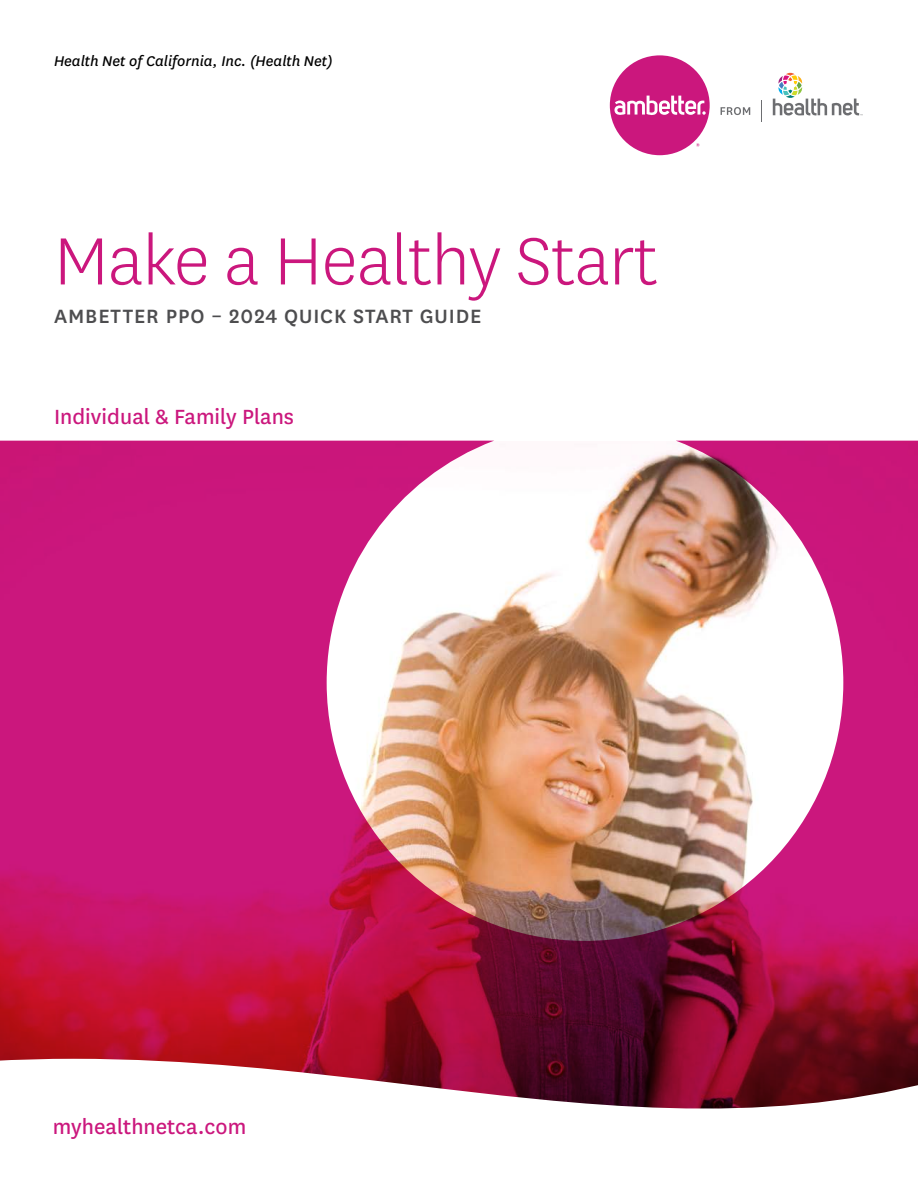
<style>
.page{position:relative;width:918px;height:1188px;background:#fff}
.page>*{position:absolute;margin:0;border:0;box-sizing:border-box;transform-origin:0 0}
.t1{font:300 78px "Centene Sans";letter-spacing:-.01em;color:#cb177d}
.t2{font:24px "Centene Sans";color:#cb177d}
.t3{font:500 22.5px "Centene Sans";letter-spacing:.04em;color:#4d4d4f}
.t4{font:italic 16.5px "Centene Sans";color:#000}
</style>
<div class="page">
<svg style="left:721px;top:107px;width:29px;height:8px"></svg>
<div style="left:610px;top:55px;width:100px;height:100px;background:#cb177d;border-radius:50%"></div>
<svg style="left:614px;top:96px;width:92px;height:19px"></svg>
<svg style="left:696px;top:143px;width:4px;height:4px"></svg>
<svg style="left:761px;top:101px;width:1px;height:21px"></svg>
<svg style="left:773px;top:72px;width:90px;height:44px"></svg>
<img style="left:0;top:441px;width:918px;height:618px">
<svg style="left:0;top:1059px;width:918px;height:50px"></svg>
<p class="t4" style="left:54px;top:51px;width:280px">Health Net of California, Inc. (Health Net)</p>
<h1 class="t1" style="left:54px;top:212px;width:606px">Make a Healthy Start</h1>
<h2 class="t3" style="left:54px;top:301px;width:429px">AMBETTER PPO – 2024 QUICK START GUIDE</h2>
<h3 class="t2" style="left:54px;top:401px;width:242px">Individual &amp; Family Plans</h3>
<p class="t2" style="left:53px;top:1110px;width:195px">myhealthnetca.com</p>
</div>
